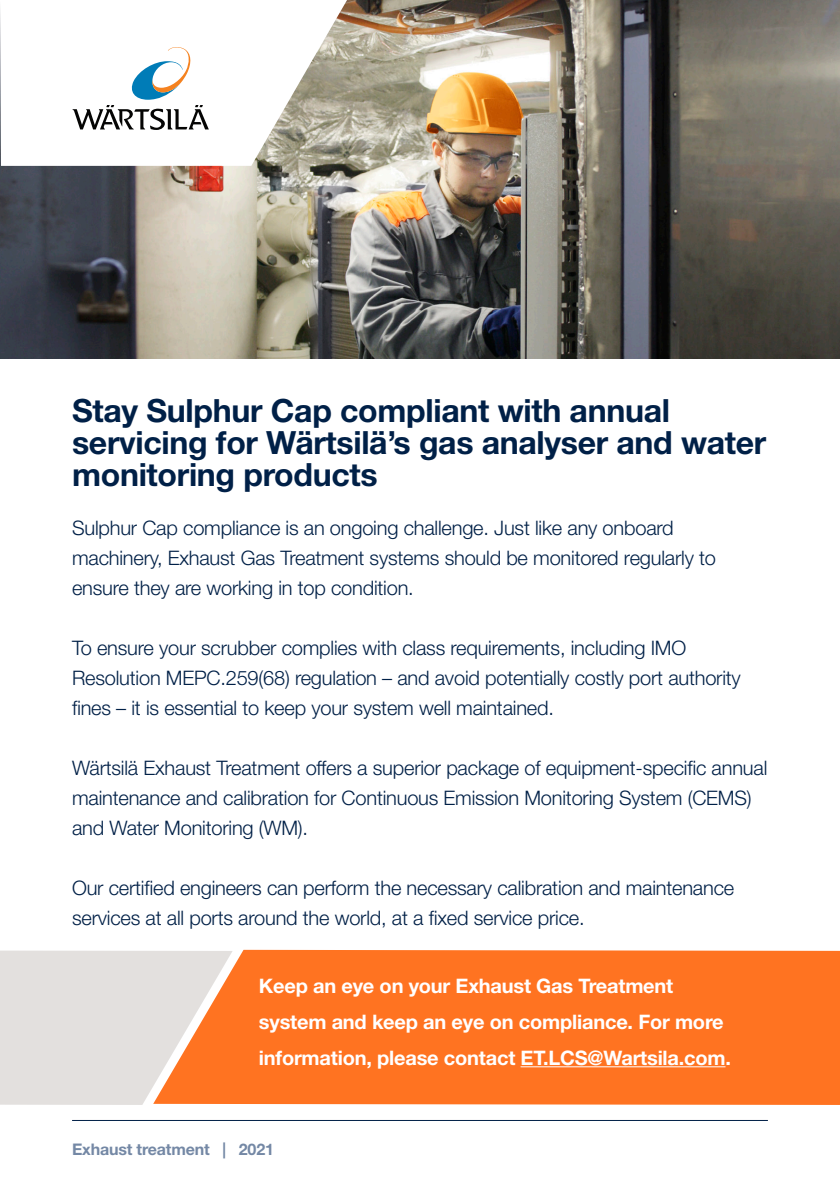
<style>
.page{position:relative;width:840px;height:1191px;background:#fff}
.page>*{position:absolute;margin:0;border:0;box-sizing:border-box;transform-origin:0 0}
.Subheadline_01{font:700 32px/32px "Helvetica Neue LT Std";letter-spacing:-.01em;color:#002047}
.Bodytext{font:300 20px/30px "Helvetica Neue LT Std";letter-spacing:-.01em;color:#002047}
.Subheadline_01-2{font:300 20px/30px "Helvetica Neue LT Std";letter-spacing:-.01em;color:#002047}
.Bodytext-2{font:700 20px/36px "Helvetica Neue LT Std";letter-spacing:-.01em;color:#fff}
.t1{font:700 16px "Helvetica Neue LT Std";letter-spacing:-.01em;color:#7488a5}
</style>
<div class="page">
<hr style="left:72px;top:1120px;width:695px;height:1px;background:#002047">
<img style="left:0;top:0;width:839px;height:359px">
<svg style="left:0;top:0;width:347px;height:166px"></svg>
<svg style="left:72px;top:47px;width:137px;height:83px"></svg>
<div style="left:232px;top:949px;width:607px;height:156px;background:#ff7321"></div>
<svg style="left:0;top:950px;width:232px;height:155px;background:#e8d2c6"></svg>
<hr style="left:520px;top:1066px;width:205px;height:1px;background:#fff">
<p class="Subheadline_01" style="left:72px;top:393px;width:695px">Stay Sulphur Cap compliant with annual servicing for Wärtsilä’s gas analyser and water monitoring products</p>
<p class="Subheadline_01-2" style="left:72px;top:512px;width:645px">Sulphur Cap compliance is an ongoing challenge. Just like any onboard machinery, Exhaust Gas Treatment systems should be monitored regularly to ensure they are working in top condition.</p>
<p class="Bodytext" style="left:72px;top:632px;width:670px">To ensure your scrubber complies with class requirements, including IMO<br>Resolution MEPC.259(68) regulation – and avoid potentially costly port authority fines – it is essential to keep your system well maintained.</p>
<p class="Bodytext" style="left:72px;top:752px;width:696px">Wärtsilä Exhaust Treatment offers a superior package of equipment-specific annual maintenance and calibration for Continuous Emission Monitoring System (CEMS) and Water Monitoring (WM).</p>
<p class="Bodytext" style="left:72px;top:872px;width:663px">Our certified engineers can perform the necessary calibration and maintenance services at all ports around the world, at a fixed service price.</p>
<p class="Bodytext-2" style="left:259px;top:967px;width:473px">Keep an eye on your Exhaust Gas Treatment system and keep an eye on compliance. For more information, please contact ET.LCS@Wartsila.com.</p>
<p class="t1" style="left:72px;top:1139px;width:203px">Exhaust treatment | 2021</p>
</div>
